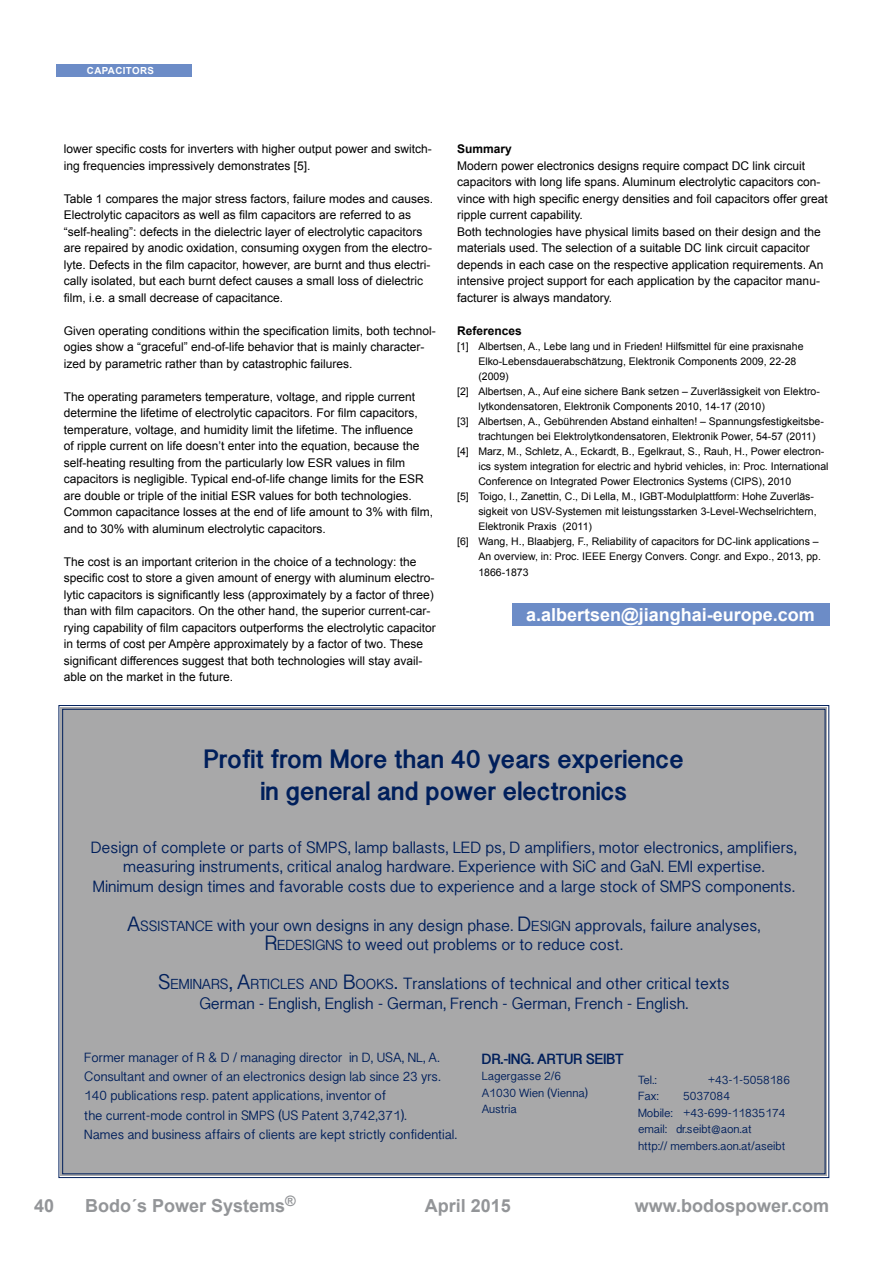
<style>
.page{position:relative;width:893px;height:1263px;background:#fff}
.page>*{position:absolute;margin:0;border:0;box-sizing:border-box;transform-origin:0 0}
.t1{font:700 27px/32.4px "Tamil Sangam MN";color:#001f5b;text-align:center}
.t2{font:700 18px "Arial";color:#939598}
.t3{font:700 18px "Arial";color:#fff}
.t4{font:16.5px/19.5px "Tamil Sangam MN";color:#001f5b;text-align:center}
.t5{font:700 15px "Tamil Sangam MN";color:#001f5b}
.t6{font:700 14.4px "Arial";color:#939598}
.t7{font:13.5px/19.5px "Tamil Sangam MN";color:#001f5b}
.t8{font:12px/16.5px "Arial";color:#000}
.t9{font:12px/16.5px "Tamil Sangam MN";color:#001f5b}
.t10{font:700 12px "Arial";color:#000}
.t11{font:10.5px "Arial";color:#000}
.t12{font:700 9.75px "Arial";letter-spacing:.04em;color:#fff}
.s1{font-size:21px}
.s2{font-size:14.7px}
</style>
<div class="page">
<div style="left:64px;top:64px;width:127px;height:13px;background:#6c8cc7"></div>
<div style="left:57px;top:64px;width:127px;height:13px;background:#6c8cc7"></div>
<div style="left:512px;top:604px;width:317px;height:22px;background:#6c8cc7"></div>
<div style="left:58px;top:705px;width:772px;height:473px;background:#a8a8a9"></div>
<p class="t12" style="left:87px;top:64px;width:69px">CAPACI ORS</p>
<p class="t12" style="left:103px;top:64px;width:51px">CONTENT</p>
<p class="t8" style="left:64px;top:141px;width:370px">lower specific costs for inverters with higher output power and switch&shy;ing frequencies impressively demonstrates [5].</p>
<p class="t8" style="left:64px;top:190px;width:371px">Table 1 compares the major stress factors, failure modes and causes.<br>Electrolytic capacitors as well as film capacitors are referred to as “self-healing”: defects in the dielectric layer of electrolytic capacitors are repaired by anodic oxidation, consuming oxygen from the electro&shy;lyte. Defects in the film capacitor, however, are burnt and thus electri&shy;cally isolated, but each burnt defect causes a small loss of dielectric film, i.e. a small decrease of capacitance.</p>
<p class="t8" style="left:64px;top:322px;width:374px">Given operating conditions within the specification limits, both technol&shy;ogies show a “graceful” end-of-life behavior that is mainly character&shy;ized by parametric rather than by catastrophic failures.</p>
<p class="t8" style="left:64px;top:388px;width:371px">The operating parameters temperature, voltage, and ripple current determine the lifetime of electrolytic capacitors. For film capacitors, temperature, voltage, and humidity limit the lifetime. The influence<br>of ripple current on life doesn’t enter into the equation, because the self-heating resulting from the particularly low ESR values in film capacitors is negligible. Typical end-of-life change limits for the ESR are double or triple of the initial ESR values for both technologies.<br>Common capacitance losses at the end of life amount to 3% with film, and to 30% with aluminum electrolytic capacitors.</p>
<p class="t8" style="left:64px;top:553px;width:374px">The cost is an important criterion in the choice of a technology: the specific cost to store a given amount of energy with aluminum electro&shy;lytic capacitors is significantly less (approximately by a factor of three) than with film capacitors. On the other hand, the superior current-car&shy;rying capability of film capacitors outperforms the electrolytic capacitor in terms of cost per Ampère approximately by a factor of two. These significant differences suggest that both technologies will stay avail&shy;able on the market in the future.</p>
<p class="t10" style="left:457px;top:141px;width:56px">Summary</p>
<p class="t8" style="left:457px;top:157px;width:372px">Modern power electronics designs require compact DC link circuit capacitors with long life spans. Aluminum electrolytic capacitors con&shy;vince with high specific energy densities and foil capacitors offer great ripple current capability.<br>Both technologies have physical limits based on their design and the materials used. The selection of a suitable DC link circuit capacitor depends in each case on the respective application requirements. An intensive project support for each application by the capacitor manu&shy;facturer is always mandatory.</p>
<p class="t10" style="left:457px;top:323px;width:66px">References</p>
<p class="t11" style="left:457px;top:339px;width:348px">[1] Albertsen, A., Lebe lang und in Frieden! Hilfsmittel für eine praxisnahe</p>
<p class="t11" style="left:478px;top:354px;width:320px">Elko-Lebensdauerabschätzung, Elektronik Components 2009, 22-28</p>
<p class="t11" style="left:478px;top:369px;width:32px">(2009)</p>
<p class="t11" style="left:457px;top:384px;width:364px">[2] Albertsen, A., Auf eine sichere Bank setzen – Zuverlässigkeit von Elektro-</p>
<p class="t11" style="left:478px;top:399px;width:288px">lytkondensatoren, Elektronik Components 2010, 14-17 (2010)</p>
<p class="t11" style="left:457px;top:414px;width:368px">[3] Albertsen, A., Gebührenden Abstand einhalten! – Spannungsfestigkeitsbe-</p>
<p class="t11" style="left:478px;top:429px;width:339px">trachtungen bei Elektrolytkondensatoren, Elektronik Power, 54-57 (2011)</p>
<p class="t11" style="left:457px;top:444px;width:369px">[4] Marz, M., Schletz, A., Eckardt, B., Egelkraut, S., Rauh, H., Power electron-</p>
<p class="t11" style="left:478px;top:459px;width:352px">ics system integration for electric and hybrid vehicles, in: Proc. International</p>
<p class="t11" style="left:478px;top:474px;width:314px">Conference on Integrated Power Electronics Systems (CIPS), 2010</p>
<p class="t11" style="left:457px;top:489px;width:358px">[5] Toigo, I., Zanettin, C., Di Lella, M., IGBT-Modulplattform: Hohe Zuverläs-</p>
<p class="t11" style="left:478px;top:504px;width:340px">sigkeit von USV-Systemen mit leistungsstarken 3-Level-Wechselrichtern,</p>
<p class="t11" style="left:478px;top:519px;width:115px">Elektronik Praxis (2011)</p>
<p class="t11" style="left:457px;top:534px;width:363px">[6] Wang, H., Blaabjerg, F., Reliability of capacitors for DC-link applications –</p>
<p class="t11" style="left:478px;top:549px;width:344px">An overview, in: Proc. IEEE Energy Convers. Congr. and Expo., 2013, pp.</p>
<p class="t11" style="left:478px;top:566px;width:52px">1866-1873</p>
<h2 class="t3" style="left:526px;top:603px;width:290px">a.albertsen@jianghai-europe.com</h2>
<h1 class="t1" style="left:204px;top:745px;width:482px">Profit from More than 40 years experience in general and power electronics</h1>
<p class="t4" style="left:91px;top:839px;width:708px">Design of complete or parts of SMPS, lamp ballasts, LED ps, D amplifiers, motor electronics, amplifiers, measuring instruments, critical analog hardware. Experience with SiC and GaN. EMI expertise.<br>Minimum design times and favorable costs due to experience and a large stock of SMPS components.</p>
<h3 class="t4" style="left:127px;top:917px;width:635px"><span class="s1">A</span><span class="s2">SSISTANCE</span> with your own designs in any design phase. <span class="s1">D</span><span class="s2">ESIGN</span> approvals, failure analyses,<br><span class="s1">R</span><span class="s2">EDESIGNS</span> to weed out problems or to reduce cost.</h3>
<h3 class="t4" style="left:158px;top:975px;width:573px"><span class="s1">S</span><span class="s2">EMINARS</span><span class="s1">, A</span><span class="s2">RTICLES AND</span> <span class="s1">B</span><span class="s2">OOKS</span><span class="s1">.</span> Translations of technical and other critical texts<br>German - English, English - German, French - German, French - English.</h3>
<p class="t7" style="left:84px;top:1048px;width:374px">Former manager of R &amp; D / managing director in D, USA, NL, A.<br>Consultant and owner of an electronics design lab since 23 yrs.<br>140 publications resp. patent applications, inventor of<br>the current-mode control in SMPS (US Patent 3,742,371).<br>Names and business affairs of clients are kept strictly confidential.</p>
<p class="t5" style="left:482px;top:1052px;width:144px">DR.-ING. ARTUR SEIBT</p>
<p class="t9" style="left:482px;top:1069px;width:108px">Lagergasse 2/6<br>A1030 Wien (Vienna)<br>Austria</p>
<p class="t9" style="left:638px;top:1072px;width:20px">Tel.:</p>
<p class="t9" style="left:708px;top:1072px;width:84px">+43-1-5058186</p>
<p class="t9" style="left:638px;top:1089px;width:22px">Fax:</p>
<p class="t9" style="left:638px;top:1089px;width:149px;text-indent:45px">5037084<br>Mobile: +43-699-11835174 email: dr.seibt@aon.at<br>http:// members.aon.at/aseibt</p>
<h2 class="t2" style="left:34px;top:1194px;width:22px">40</h2>
<p class="t6" style="left:285px;top:1192px;width:12px">®</p>
<h2 class="t2" style="left:425px;top:1194px;width:88px">April 2015</h2>
<h2 class="t2" style="left:635px;top:1194px;width:196px">www.bodospower.com</h2>
<h2 class="t2" style="left:85px;top:1194px;width:202px">Bodo´s Power Systems</h2>
</div>
